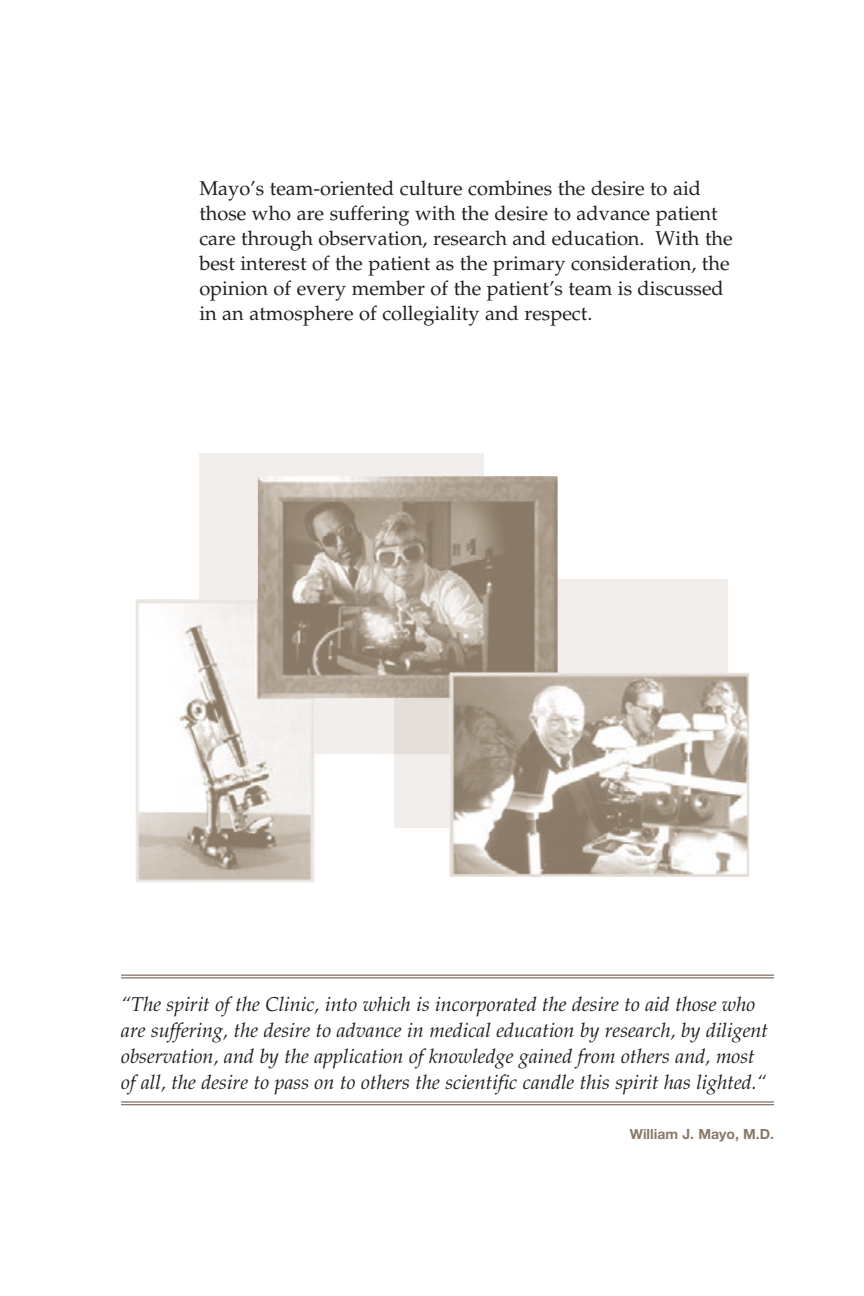
<style>
.page{position:relative;width:864px;height:1296px;background:#fff}
.page>*{position:absolute;margin:0;border:0;box-sizing:border-box;transform-origin:0 0}
.REAL_Model_Text{font:20px/25px "Palatino LT Std";color:#231f20}
.LARGE_pull_quotes{font:italic 20px/26px "Palatino LT Std";color:#231f20}
.suthor_quote{font:700 14px "Helvetica Neue LT Std";color:#8a7966}
</style>
<div class="page">
<div style="left:199px;top:453px;width:285px;height:301px;background:#f1eeeb"></div>
<img style="left:136px;top:476px;width:613px;height:406px">
<hr style="left:121px;top:975px;width:653px;height:1px;background:#8a7966">
<hr style="left:121px;top:977px;width:653px;height:2px;background:#8a7966">
<hr style="left:121px;top:1101px;width:653px;height:2px;background:#8a7966">
<hr style="left:121px;top:1104px;width:653px;height:1px;background:#8a7966">
<p class="REAL_Model_Text" style="left:199px;top:176px;width:535px">Mayo’s team-oriented culture combines the desire to aid those who are suffering with the desire to advance patient care through observation, research and education. With the best interest of the patient as the primary consideration, the opinion of every member of the patient’s team is discussed in an atmosphere of collegiality and respect.</p>
<p class="LARGE_pull_quotes" style="left:121px;top:992px;width:649px">“The spirit of the Clinic, into which is incorporated the desire to aid those who are suffering, the desire to advance in medical education by research, by diligent observation, and by the application of knowledge gained from others and, most of all, the desire to pass on to others the scientific candle this spirit has lighted.“</p>
<p class="suthor_quote" style="left:630px;top:1125px;width:146px">William J. Mayo, M.D.</p>
</div>
